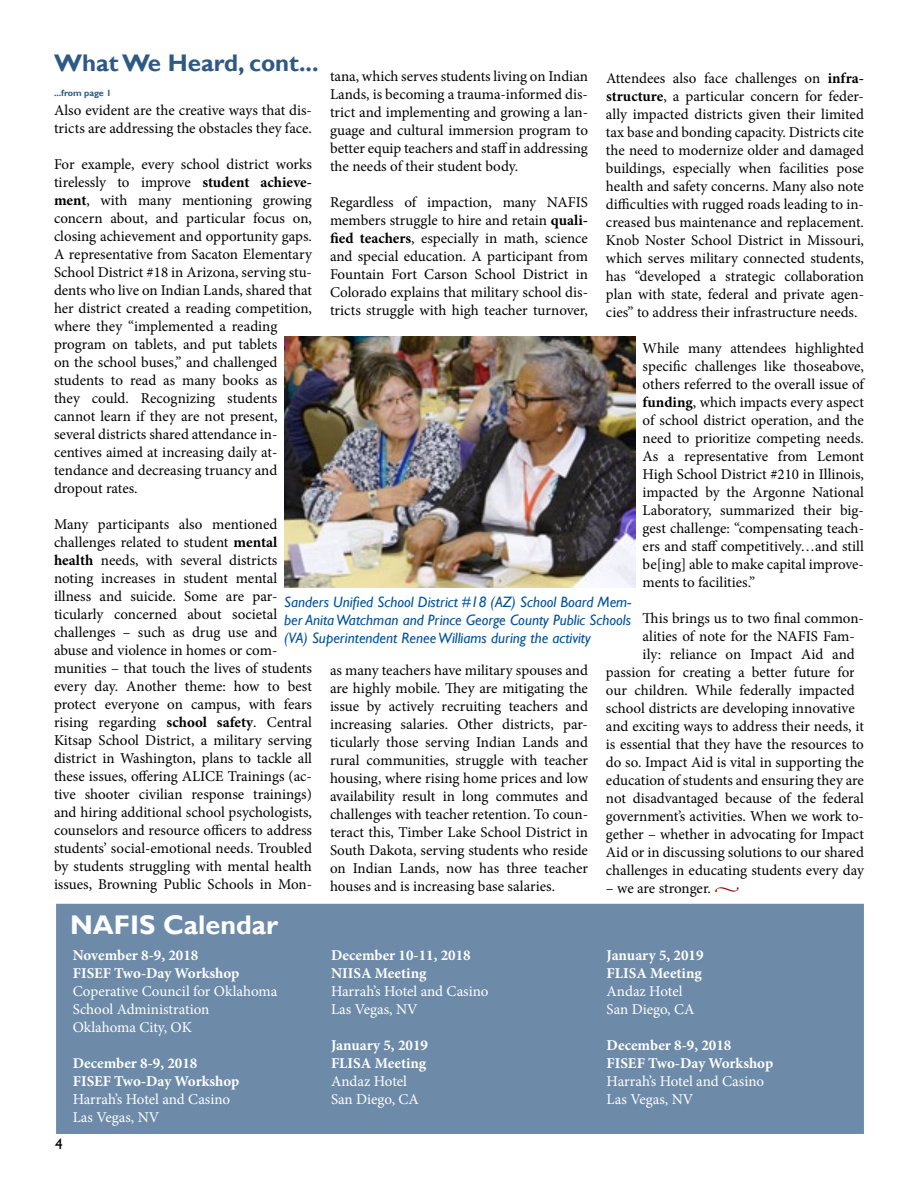
<style>
.page{position:relative;width:918px;height:1188px;background:#fff}
.page>*{position:absolute;margin:0;border:0;box-sizing:border-box;transform-origin:0 0}
.t1{font:700 27px "Gill Sans";color:#fff}
.t2{font:700 24px "Gill Sans";color:#2e5984}
.t3{font:15px/18px "Minion Pro";color:#000;text-align:justify}
.t4{font:15px/18px "Minion Pro";letter-spacing:-.005em;color:#fff}
.t5{font:700 15px/18px "Minion Pro";color:#fff}
.t6{font:italic 15px/18px "Gill Sans";color:#00529b;text-align:justify}
.t7{font:15px "Gill Sans";color:#000}
.t8{font:700 9px "Gill Sans";letter-spacing:-.01em;color:#2e5984}
.s1{font-weight:700}
.s2{font-weight:700;color:#900001}
</style>
<div class="page">
<div style="left:56px;top:904px;width:808px;height:230px;background:#6d8ba9"></div>
<img style="left:284px;top:336px;width:352px;height:251px">
<h2 class="t2" style="left:54px;top:49px;width:266px">What We Heard, cont...</h2>
<p class="t3" style="left:54px;top:101px;width:260px">Also evident are the creative ways that dis&shy;tricts are addressing the obstacles they face.</p>
<p class="t3" style="left:54px;top:155px;width:260px;text-align:left">For example, every school district works tirelessly to improve <span class="s1">student achieve&shy;ment</span>, with many mentioning growing concern about, and particular focus on, closing achievement and opportunity gaps.<br>A representative from Sacaton Elementary School District #18 in Arizona, serving stu&shy;dents who live on Indian Lands, shared that her district created a reading competition, where they “implemented a reading program on tablets, and put tablets<br>on the school buses,” and challenged students to read as many books as<br>they could. Recognizing students cannot learn if they are not present, several districts shared attendance in&shy;centives aimed at increasing daily at&shy;tendance and decreasing truancy and dropout rates.</p>
<p class="t3" style="left:54px;top:515px;width:260px;text-align:left">Many participants also mentioned challenges related to student <span class="s1">mental health</span> needs, with several districts noting increases in student mental illness and suicide. Some are par&shy;ticularly concerned about societal challenges – such as drug use and abuse and violence in homes or com&shy;munities – that touch the lives of students every day. Another theme: how to best protect everyone on campus, with fears rising regarding <span class="s1">school safety</span>. Central Kitsap School District, a military serving district in Washington, plans to tackle all these issues, offering ALICE Trainings (ac&shy;tive shooter civilian response trainings) and hiring additional school psychologists, counselors and resource officers to address students’ social-emotional needs. Troubled by students struggling with mental health issues, Browning Public Schools in Mon-</p>
<p class="t3" style="left:330px;top:67px;width:260px">tana, which serves students living on Indian Lands, is becoming a trauma-informed dis&shy;trict and implementing and growing a lan&shy;guage and cultural immersion program to better equip teachers and staff in addressing the needs of their student body.</p>
<p class="t3" style="left:330px;top:193px;width:260px">Regardless of impaction, many NAFIS members struggle to hire and retain <span class="s1">quali&shy;fied teachers</span>, especially in math, science and special education. A participant from Fountain Fort Carson School District in Colorado explains that military school dis&shy;tricts struggle with high teacher turnover,</p>
<p class="t3" style="left:606px;top:69px;width:260px">Attendees also face challenges on <span class="s1">infra&shy;structure</span>, a particular concern for feder&shy;ally impacted districts given their limited tax base and bonding capacity. Districts cite the need to modernize older and damaged buildings, especially when facilities pose health and safety concerns. Many also note difficulties with rugged roads leading to in&shy;creased bus maintenance and replacement.<br>Knob Noster School District in Missouri, which serves military connected students, has “developed a strategic collaboration plan with state, federal and private agen&shy;cies” to address their infrastructure needs.</p>
<p class="t3" style="left:643px;top:339px;width:223px">While many attendees highlighted specific challenges like thoseabove, others referred to the overall issue of <span class="s1">funding</span>, which impacts every aspect of school district operation, and the need to prioritize competing needs.<br>As a representative from Lemont High School District #210 in Illinois, impacted by the Argonne National Laboratory, summarized their big&shy;gest challenge: “compensating teach&shy;ers and staff competitively…and still be[ing] able to make capital improve&shy;ments to facilities.”</p>
<p class="t3" style="left:643px;top:609px;width:223px">This brings us to two final common-</p>
<p class="t3" style="left:643px;top:627px;width:214px">alities of note for the NAFIS Fam-</p>
<p class="t3" style="left:643px;top:645px;width:214px">ily: reliance on Impact Aid and</p>
<p class="t3" style="left:606px;top:663px;width:250px">passion for creating a better future for</p>
<p class="t3" style="left:606px;top:681px;width:250px">our children. While federally impacted</p>
<p class="t3" style="left:606px;top:699px;width:250px">school districts are developing innovative</p>
<p class="t3" style="left:606px;top:717px;width:259px">and exciting ways to address their needs, it</p>
<p class="t3" style="left:606px;top:735px;width:259px">is essential that they have the resources to</p>
<p class="t3" style="left:606px;top:753px;width:260px">do so. Impact Aid is vital in supporting the</p>
<p class="t3" style="left:606px;top:771px;width:260px">education of students and ensuring they are</p>
<p class="t3" style="left:606px;top:789px;width:260px">not disadvantaged because of the federal</p>
<p class="t3" style="left:606px;top:807px;width:259px">government’s activities. When we work to-</p>
<p class="t3" style="left:606px;top:825px;width:259px">gether – whether in advocating for Impact</p>
<p class="t3" style="left:606px;top:843px;width:260px">Aid or in discussing solutions to our shared</p>
<p class="t3" style="left:606px;top:861px;width:260px">challenges in educating students every day</p>
<p class="t3" style="left:606px;top:879px;width:135px">– we are stronger. <span class="s2">•</span></p>
<p class="t8" style="left:54px;top:88px;width:59px">...from page 1</p>
<p class="t6" style="left:284px;top:593px;width:349px">Sanders Unified School District #18 (AZ) School Board Mem&shy;ber Anita Watchman and Prince George County Public Schools (VA) Superintendent Renee Williams during the activity</p>
<p class="t3" style="left:330px;top:661px;width:260px">as many teachers have military spouses and are highly mobile. They are mitigating the issue by actively recruiting teachers and increasing salaries. Other districts, par&shy;ticularly those serving Indian Lands and rural communities, struggle with teacher housing, where rising home prices and low availability result in long commutes and challenges with teacher retention. To coun&shy;teract this, Timber Lake School District in South Dakota, serving students who reside on Indian Lands, now has three teacher houses and is increasing base salaries.</p>
<p class="t7" style="left:55px;top:1135px;width:9px">4</p>
<h1 class="t1" style="left:70px;top:909px;width:210px">NAFIS Calendar</h1>
<p class="t5" style="left:73px;top:946px;width:168px">November 8-9, 2018<br>FISEF Two-Day Workshop</p>
<p class="t4" style="left:73px;top:982px;width:206px">Coperative Council for Oklahoma<br>School Administration<br>Oklahoma City, OK</p>
<p class="t5" style="left:73px;top:1054px;width:168px">December 8-9, 2018<br>FISEF Two-Day Workshop</p>
<p class="t4" style="left:73px;top:1090px;width:159px">Harrah’s Hotel and Casino<br>Las Vegas, NV</p>
<p class="t5" style="left:331px;top:946px;width:141px">December 10-11, 2018<br>NIISA Meeting</p>
<p class="t4" style="left:331px;top:982px;width:159px">Harrah’s Hotel and Casino<br>Las Vegas, NV</p>
<p class="t5" style="left:331px;top:1036px;width:99px">January 5, 2019<br>FLISA Meeting</p>
<p class="t4" style="left:331px;top:1072px;width:89px">Andaz Hotel<br>San Diego, CA</p>
<p class="t5" style="left:607px;top:946px;width:99px">January 5, 2019<br>FLISA Meeting</p>
<p class="t4" style="left:607px;top:982px;width:89px">Andaz Hotel<br>San Diego, CA</p>
<p class="t5" style="left:607px;top:1036px;width:168px">December 8-9, 2018<br>FISEF Two-Day Workshop</p>
<p class="t4" style="left:607px;top:1072px;width:159px">Harrah’s Hotel and Casino<br>Las Vegas, NV</p>
</div>
